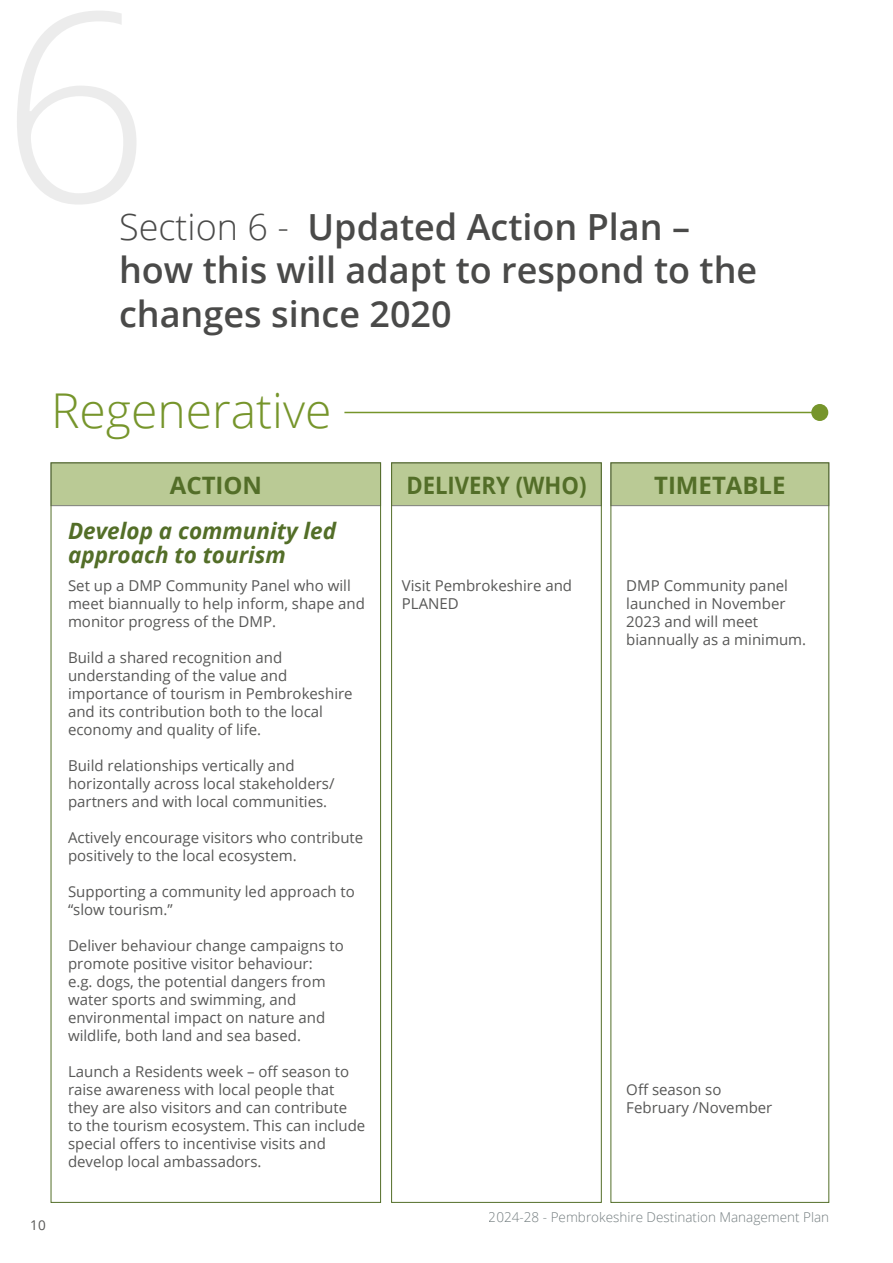
<style>
.page{position:relative;width:893px;height:1263px;background:#fff}
.page>*{position:absolute;margin:0;border:0;box-sizing:border-box;transform-origin:0 0}
.t1{font:300 48px "Open Sans";color:#76952b}
.t2{font:600 36px/43.2px "Open Sans";color:#4a4a49}
.t3{font:700 24px "Open Sans";color:#536e28}
.t4{font:700 24px "Open Sans";color:#536e28;scale:.92 1}
.t5{font:italic 700 22.5px/24px "Open Sans";color:#536e28}
.t6{font:15px/18px "Open Sans";color:#575756}
.t7{font:300 13.5px "Open Sans";color:#505c5f}
.t8{font:13.5px "Open Sans";color:#575756}
.s1{font-weight:300}
</style>
<div class="page">
<div style="left:51px;top:463px;width:330px;height:43px;background:#baca95"></div>
<div style="left:392px;top:463px;width:209px;height:43px;background:#baca95"></div>
<div style="left:611px;top:463px;width:218px;height:43px;background:#baca95"></div>
<div style="left:391px;top:462px;width:211px;height:741px;border:1px solid #536e28"></div>
<hr style="left:344px;top:412px;width:472px;height:1px;background:#76952b">
<div style="left:811px;top:404px;width:17px;height:17px;background:#76952b;border-radius:50%"></div>
<h2 class="t2" style="left:119px;top:205px;width:640px"><span class="s1">Section 6 -</span> Updated Action Plan – how this will adapt to respond to the changes since 2020</h2>
<h1 class="t1" style="left:51px;top:378px;width:282px">Regenerative</h1>
<h3 class="t3" style="left:170px;top:468px;width:94px">ACTION</h3>
<h3 class="t5" style="left:68px;top:518px;width:270px">Develop a community led approach to tourism</h3>
<p class="t6" style="left:68px;top:576px;width:298px">Set up a DMP Community Panel who will meet biannually to help inform, shape and monitor progress of the DMP.</p>
<p class="t6" style="left:68px;top:648px;width:286px">Build a shared recognition and understanding of the value and importance of tourism in Pembrokeshire and its contribution both to the local economy and quality of life.</p>
<p class="t6" style="left:68px;top:756px;width:268px">Build relationships vertically and horizontally across local stakeholders/ partners and with local communities.</p>
<p class="t6" style="left:68px;top:828px;width:297px">Actively encourage visitors who contribute positively to the local ecosystem.</p>
<p class="t6" style="left:68px;top:882px;width:288px">Supporting a community led approach to “slow tourism.”</p>
<p class="t6" style="left:68px;top:936px;width:277px">Deliver behaviour change campaigns to promote positive visitor behaviour:<br>e.g. dogs, the potential dangers from water sports and swimming, and environmental impact on nature and wildlife, both land and sea based.</p>
<p class="t6" style="left:68px;top:1062px;width:299px">Launch a Residents week – off season to raise awareness with local people that they are also visitors and can contribute<br>to the tourism ecosystem. This can include special offers to incentivise visits and develop local ambassadors.</p>
<p class="t8" style="left:30px;top:1216px;width:17px">10</p>
<h3 class="t4" style="left:406px;top:468px;width:197px">DELIVERY (WHO)</h3>
<h3 class="t3" style="left:654px;top:468px;width:133px">TIMETABLE</h3>
<p class="t6" style="left:402px;top:576px;width:172px">Visit Pembrokeshire and<br>PLANED</p>
<p class="t6" style="left:626px;top:576px;width:181px">DMP Community panel launched in November<br>2023 and will meet biannually as a minimum.</p>
<p class="t6" style="left:626px;top:1080px;width:148px">Off season so<br>February /November</p>
<p class="t7" style="left:489px;top:1208px;width:342px">2024-28 - Pembrokeshire Destination Management Plan</p>
</div>
